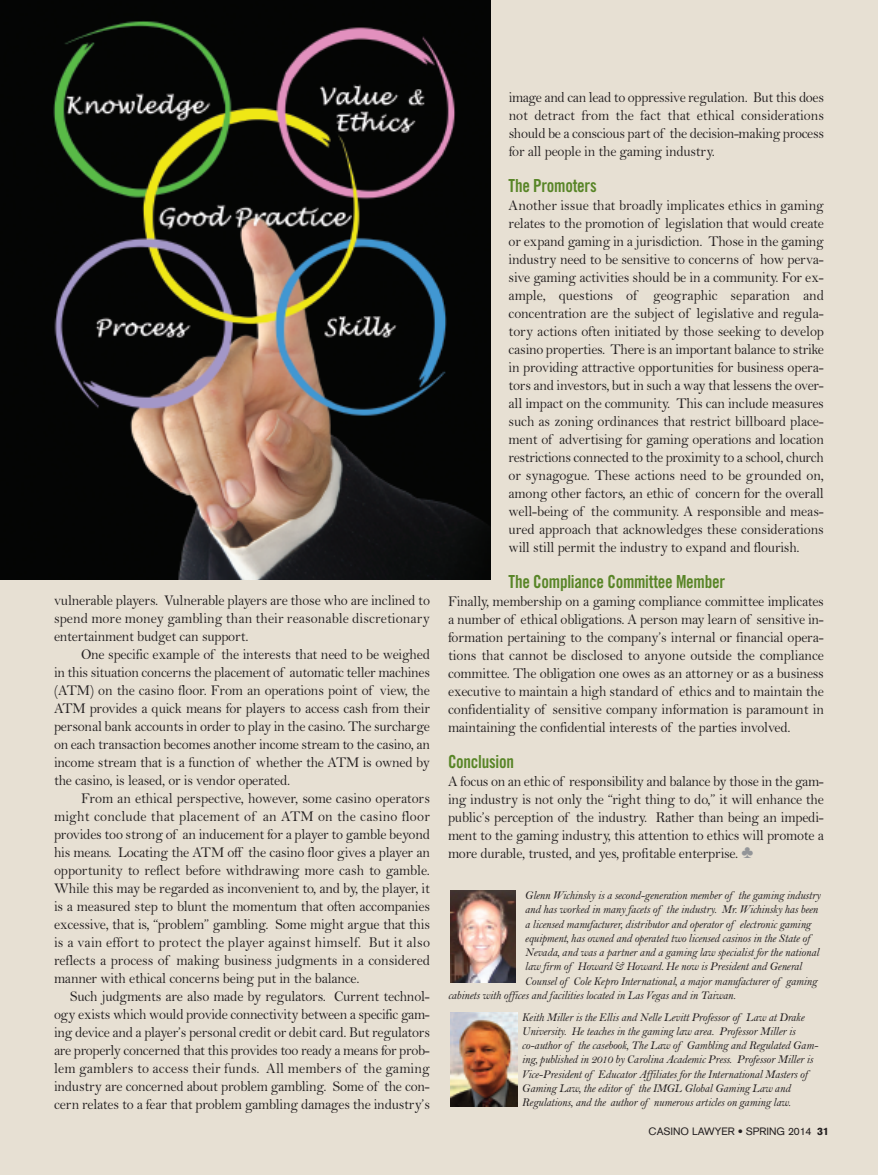
<style>
.page{position:relative;width:878px;height:1175px;background:#fff}
.page>*{position:absolute;margin:0;border:0;box-sizing:border-box;transform-origin:0 0}
.t1{font:18px "Trade Gothic Bold Cond Twenty";letter-spacing:-.015em;color:#588527;scale:.95 1}
.t2{font:15px/18px "Bell";letter-spacing:-.015em;color:#231f20;text-align:justify;scale:.95 1}
.t3{font:12px/14.2px "Bell MT Italic";letter-spacing:-.015em;color:#231f20;scale:.95 1}
.t4{font:10.5px "Akzidenz Grotesk";color:#231f20}
.s1{color:#939598}
.s2{font-weight:900}
</style>
<div class="page">
<div style="left:0;top:0;width:878px;height:1174px;background:#e7e0d3"></div>
<img style="left:0;top:0;width:490px;height:580px">
<img style="left:450px;top:890px;width:66px;height:92px">
<img style="left:450px;top:1012px;width:67px;height:94px">
<p class="t2" style="left:54px;top:591px;width:397px">vulnerable players. Vulnerable players are those who are inclined to spend more money gambling than their reasonable discretionary entertainment budget can support.</p>
<p class="t2" style="left:54px;top:645px;width:397px;text-indent:27px">One specific example of the interests that need to be weighed in this situation concerns the placement of automatic teller machines (ATM) on the casino floor. From an operations point of view, the ATM provides a quick means for players to access cash from their personal bank accounts in order to play in the casino. The surcharge on each transaction becomes another income stream to the casino, an income stream that is a function of whether the ATM is owned by the casino, is leased, or is vendor operated.</p>
<p class="t2" style="left:54px;top:789px;width:397px;text-indent:27px">From an ethical perspective, however, some casino operators might conclude that placement of an ATM on the casino floor provides too strong of an inducement for a player to gamble beyond his means. Locating the ATM off the casino floor gives a player an opportunity to reflect before withdrawing more cash to gamble.<br>While this may be regarded as inconvenient to, and by, the player, it is a measured step to blunt the momentum that often accompanies excessive, that is, “problem” gambling. Some might argue that this is a vain effort to protect the player against himself. But it also reflects a process of making business judgments in a considered manner with ethical concerns being put in the balance.</p>
<p class="t2" style="left:54px;top:987px;width:397px;text-indent:16px">Such judgments are also made by regulators. Current technol&shy;ogy exists which would provide connectivity between a specific gam&shy;ing device and a player’s personal credit or debit card. But regulators are properly concerned that this provides too ready a means for prob&shy;lem gamblers to access their funds. All members of the gaming industry are concerned about problem gambling. Some of the con&shy;cern relates to a fear that problem gambling damages the industry’s</p>
<p class="t2" style="left:508px;top:87px;width:333px">image and can lead to oppressive regulation. But this does not detract from the fact that ethical considerations should be a conscious part of the decision-making process for all people in the gaming industry.</p>
<p class="t1" style="left:508px;top:179px;width:94px">The Promoters</p>
<p class="t2" style="left:508px;top:195px;width:333px">Another issue that broadly implicates ethics in gaming relates to the promotion of legislation that would create or expand gaming in a jurisdiction. Those in the gaming industry need to be sensitive to concerns of how perva&shy;sive gaming activities should be in a community. For ex&shy;ample, questions of geographic separation and concentration are the subject of legislative and regula&shy;tory actions often initiated by those seeking to develop casino properties. There is an important balance to strike in providing attractive opportunities for business opera&shy;tors and investors, but in such a way that lessens the over&shy;all impact on the community. This can include measures such as zoning ordinances that restrict billboard place&shy;ment of advertising for gaming operations and location restrictions connected to the proximity to a school, church or synagogue. These actions need to be grounded on, among other factors, an ethic of concern for the overall well-being of the community. A responsible and meas&shy;ured approach that acknowledges these considerations will still permit the industry to expand and flourish.</p>
<p class="t1" style="left:508px;top:575px;width:229px">The Compliance Committee Member</p>
<p class="t2" style="left:448px;top:591px;width:397px">Finally, membership on a gaming compliance committee implicates a number of ethical obligations. A person may learn of sensitive in&shy;formation pertaining to the company’s internal or financial opera&shy;tions that cannot be disclosed to anyone outside the compliance committee. The obligation one owes as an attorney or as a business executive to maintain a high standard of ethics and to maintain the confidentiality of sensitive company information is paramount in maintaining the confidential interests of the parties involved.</p>
<p class="t1" style="left:448px;top:755px;width:71px">Conclusion</p>
<p class="t2" style="left:448px;top:771px;width:397px">A focus on an ethic of responsibility and balance by those in the gam&shy;ing industry is not only the “right thing to do,” it will enhance the public’s perception of the industry. Rather than being an impedi&shy;ment to the gaming industry, this attention to ethics will promote a more durable, trusted, and yes, profitable enterprise. <span class="s1">♣</span></p>
<p class="t3" style="left:525px;top:888px;width:313px">Glenn Wichinsky is a second-generation member of the gaming industry</p>
<p class="t3" style="left:525px;top:902px;width:310px">and has worked in many facets of the industry. Mr. Wichinsky has been</p>
<p class="t3" style="left:525px;top:916px;width:302px">a licensed manufacturer, distributor and operator of electronic gaming</p>
<p class="t3" style="left:525px;top:930px;width:301px">equipment, has owned and operated two licensed casinos in the State of</p>
<p class="t3" style="left:525px;top:945px;width:311px">Nevada, and was a partner and a gaming law specialist for the national</p>
<p class="t3" style="left:525px;top:959px;width:293px">law firm of Howard &amp; Howard. He now is President and General</p>
<p class="t3" style="left:525px;top:973px;width:309px">Counsel of Cole Kepro International, a major manufacturer of gaming</p>
<p class="t3" style="left:448px;top:987px;width:304px">cabinets with offices and facilities located in Las Vegas and in Taiwan.</p>
<p class="t3" style="left:522px;top:1009px;width:312px">Keith Miller is the Ellis and Nelle Levitt Professor of Law at Drake University. He teaches in the gaming law area. Professor Miller is co-author of the casebook, The Law of Gambling and Regulated Gam&shy;ing, published in 2010 by Carolina Academic Press. Professor Miller is Vice-President of Educator Affiliates for the International Masters of Gaming Law, the editor of the IMGL Global Gaming Law and Regulations, and the author of numerous articles on gaming law.</p>
<p class="t4" style="left:648px;top:1127px;width:182px">CASINO LAWYER • SPRING 2014 <span class="s2">31</span></p>
</div>
